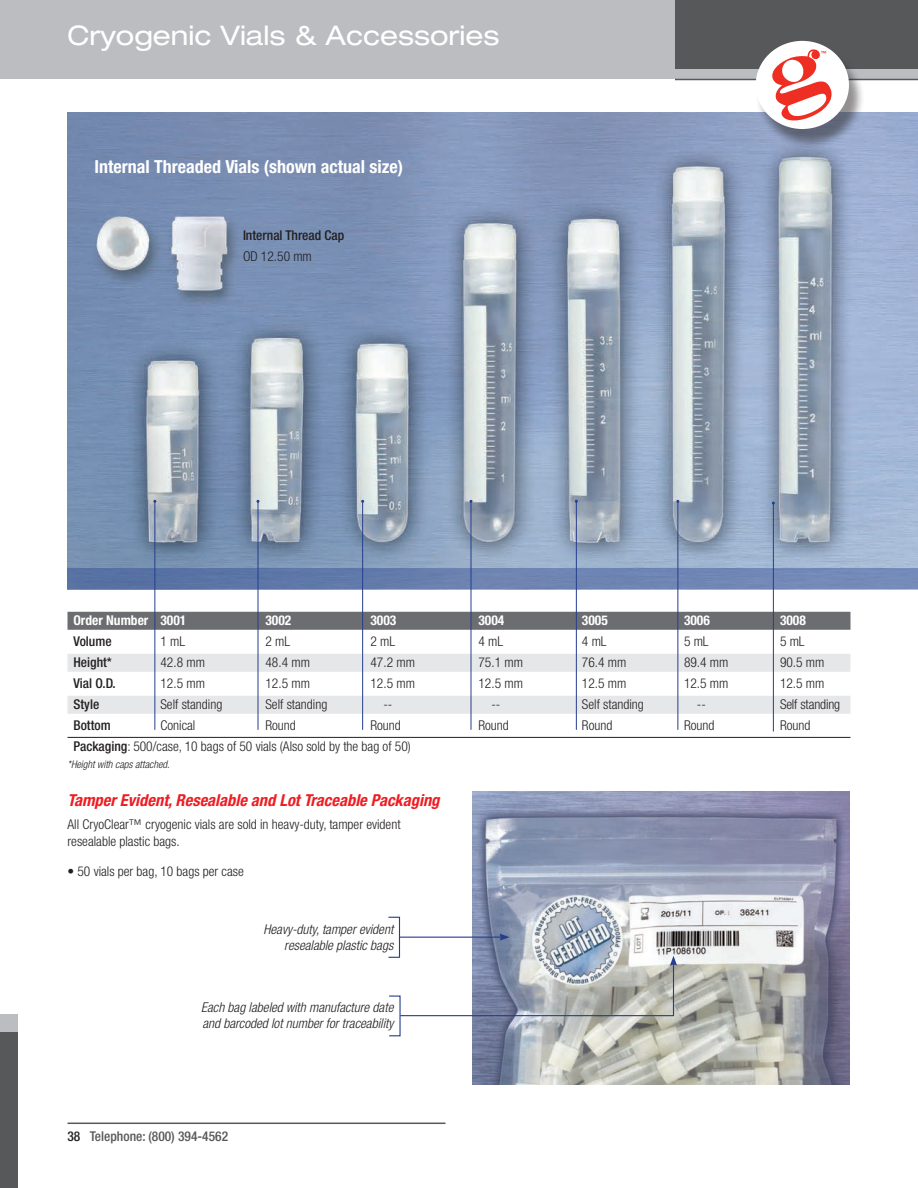
<style>
.page{position:relative;width:918px;height:1188px;background:#fff}
.page>*{position:absolute;margin:0;border:0;box-sizing:border-box;transform-origin:0 0}
.t1{font:expanded 27px "Helvetica Neue";color:#fff}
.t2{font:700 condensed 18px "Helvetica Neue";color:#fff}
.t3{font:italic 700 condensed 16.5px "Helvetica Neue";color:#ee1d23}
.t4{font:300 condensed 13.5px/16.5px "Helvetica Neue";color:#231f20}
.t5{font:italic 300 condensed 13.5px/16.5px "Helvetica Neue";color:#231f20;text-align:right}
.t6{font:500 condensed 13.5px "Helvetica Neue";color:#231f20}
.t7{font:700 condensed 13.5px "Helvetica Neue";color:#fff}
.t8{font:500 condensed 13.5px "Helvetica Neue";color:#57585a}
.t9{font:italic 300 condensed 10.5px "Helvetica Neue";color:#231f20}
.t10{font:9px "Myriad Pro";color:#ee2e22}
.s1{font-weight:500}
.s2{color:#231f20}
</style>
<div class="page">
<img style="left:68px;top:113px;width:850px;height:477px">
<div style="left:68px;top:568px;width:850px;height:21px;background:linear-gradient(to right,#5670a1,#798ebb)"></div>
<div style="left:68px;top:612px;width:782px;height:18px;background:#6c6d70"></div>
<div style="left:68px;top:654px;width:782px;height:18px;background:#e6e7e9"></div>
<div style="left:68px;top:696px;width:782px;height:18px;background:#e6e7e9"></div>
<hr style="left:68px;top:737px;width:782px;height:1px;background:#231f20">
<hr style="left:773px;top:503px;width:1px;height:229px;background:#253f8e">
<hr style="left:677px;top:501px;width:1px;height:229px;background:#253f8e">
<hr style="left:576px;top:501px;width:1px;height:229px;background:#253f8e">
<hr style="left:471px;top:501px;width:1px;height:229px;background:#253f8e">
<hr style="left:362px;top:501px;width:1px;height:229px;background:#253f8e">
<hr style="left:258px;top:501px;width:1px;height:229px;background:#253f8e">
<hr style="left:154px;top:501px;width:1px;height:229px;background:#253f8e">
<img style="left:472px;top:792px;width:378px;height:292px">
<hr style="left:399px;top:917px;width:1px;height:41px;background:#253f8e">
<hr style="left:400px;top:937px;width:102px;height:1px;background:#253f8e">
<svg style="left:500px;top:934px;width:10px;height:7px"></svg>
<svg style="left:388px;top:956px;width:289px;height:61px"></svg>
<div style="left:0;top:0;width:918px;height:78px;background:#bcbdc0"></div>
<div style="left:675px;top:0;width:243px;height:69px;background:#57585a"></div>
<hr style="left:68px;top:1123px;width:378px;height:1px;background:#57585a">
<div style="left:0;top:1014px;width:17px;height:174px;background:#bcbdc0"></div>
<div style="left:0;top:1032px;width:17px;height:156px;background:#57585a"></div>
<hr style="left:675px;top:79px;width:243px;height:1px;background:#57585a">
<div style="left:755px;top:46px;width:110px;height:104px;background:#231f20;opacity:.5"></div>
<div style="left:756px;top:41px;width:93px;height:88px;background:#fff;border-radius:50%"></div>
<svg style="left:772px;top:49px;width:62px;height:72px"></svg>
<h1 class="t1" style="left:68px;top:19px;width:434px">Cryogenic Vials &amp; Accessories</h1>
<h2 class="t2" style="left:94px;top:155px;width:310px">Internal Threaded Vials (shown actual size)</h2>
<p class="t6" style="left:243px;top:227px;width:103px">Internal Thread Cap</p>
<p class="t4" style="left:243px;top:248px;width:70px">OD 12.50 mm</p>
<p class="t10" style="left:821px;top:49px;width:7px">™</p>
<p class="t7" style="left:73px;top:612px;width:114px">Order Number 3001</p>
<p class="t7" style="left:265px;top:612px;width:27px">3002</p>
<p class="t7" style="left:370px;top:612px;width:27px">3003</p>
<p class="t7" style="left:478px;top:612px;width:27px">3004</p>
<p class="t7" style="left:582px;top:612px;width:27px">3005</p>
<p class="t7" style="left:684px;top:612px;width:27px">3006</p>
<p class="t7" style="left:780px;top:612px;width:27px">3008</p>
<p class="t6" style="left:73px;top:633px;width:40px">Volume</p>
<p class="t4" style="left:160px;top:633px;width:26px">1 mL</p>
<p class="t4" style="left:265px;top:633px;width:26px">2 mL</p>
<p class="t4" style="left:370px;top:633px;width:26px">2 mL</p>
<p class="t4" style="left:478px;top:633px;width:26px">4 mL</p>
<p class="t4" style="left:582px;top:633px;width:26px">4 mL</p>
<p class="t4" style="left:684px;top:633px;width:26px">5 mL</p>
<p class="t4" style="left:780px;top:633px;width:26px">5 mL</p>
<p class="t6" style="left:73px;top:654px;width:40px">Height*</p>
<p class="t4" style="left:160px;top:654px;width:46px">42.8 mm</p>
<p class="t4" style="left:265px;top:654px;width:46px">48.4 mm</p>
<p class="t4" style="left:370px;top:654px;width:46px">47.2 mm</p>
<p class="t4" style="left:478px;top:654px;width:46px">75.1 mm</p>
<p class="t4" style="left:582px;top:654px;width:46px">76.4 mm</p>
<p class="t4" style="left:684px;top:654px;width:46px">89.4 mm</p>
<p class="t4" style="left:780px;top:654px;width:46px">90.5 mm</p>
<p class="t6" style="left:73px;top:675px;width:44px">Vial O.D.</p>
<p class="t4" style="left:160px;top:675px;width:46px">12.5 mm</p>
<p class="t4" style="left:265px;top:675px;width:46px">12.5 mm</p>
<p class="t4" style="left:370px;top:675px;width:46px">12.5 mm</p>
<p class="t4" style="left:478px;top:675px;width:46px">12.5 mm</p>
<p class="t4" style="left:582px;top:675px;width:46px">12.5 mm</p>
<p class="t4" style="left:684px;top:675px;width:46px">12.5 mm</p>
<p class="t4" style="left:780px;top:675px;width:46px">12.5 mm</p>
<p class="t6" style="left:73px;top:696px;width:27px">Style</p>
<p class="t4" style="left:160px;top:696px;width:63px">Self standing</p>
<p class="t4" style="left:265px;top:696px;width:63px">Self standing</p>
<p class="t4" style="left:383px;top:696px;width:10px">--</p>
<p class="t4" style="left:491px;top:696px;width:10px">--</p>
<p class="t4" style="left:582px;top:696px;width:63px">Self standing</p>
<p class="t4" style="left:697px;top:696px;width:10px">--</p>
<p class="t4" style="left:780px;top:696px;width:62px">Self standing</p>
<p class="t6" style="left:73px;top:717px;width:39px">Bottom</p>
<p class="t4" style="left:160px;top:717px;width:36px">Conical</p>
<p class="t4" style="left:265px;top:717px;width:32px">Round</p>
<p class="t4" style="left:370px;top:717px;width:32px">Round</p>
<p class="t4" style="left:478px;top:717px;width:32px">Round</p>
<p class="t4" style="left:582px;top:717px;width:32px">Round</p>
<p class="t4" style="left:684px;top:717px;width:32px">Round</p>
<p class="t4" style="left:780px;top:717px;width:32px">Round</p>
<p class="t4" style="left:73px;top:738px;width:339px"><span class="s1">Packaging</span>: 500/case, 10 bags of 50 vials (Also sold by the bag of 50)</p>
<p class="t9" style="left:68px;top:758px;width:104px">*Height with caps attached.</p>
<p class="t3" style="left:68px;top:790px;width:374px">Tamper Evident, Resealable and Lot Traceable Packaging</p>
<p class="t4" style="left:68px;top:816px;width:335px">All CryoClear™ cryogenic vials are sold in heavy-duty, tamper evident resealable plastic bags.</p>
<p class="t4" style="left:68px;top:862px;width:178px">• 50 vials per bag, 10 bags per case</p>
<p class="t5" style="left:264px;top:921px;width:131px">Heavy-duty, tamper evident resealable plastic bags</p>
<p class="t5" style="left:201px;top:999px;width:194px;text-align:left">Each bag labeled with manufacture date and barcoded lot number for traceability</p>
<p class="t8" style="left:68px;top:1128px;width:162px"><span class="s2">38</span> Telephone: (800) 394-4562</p>
</div>
